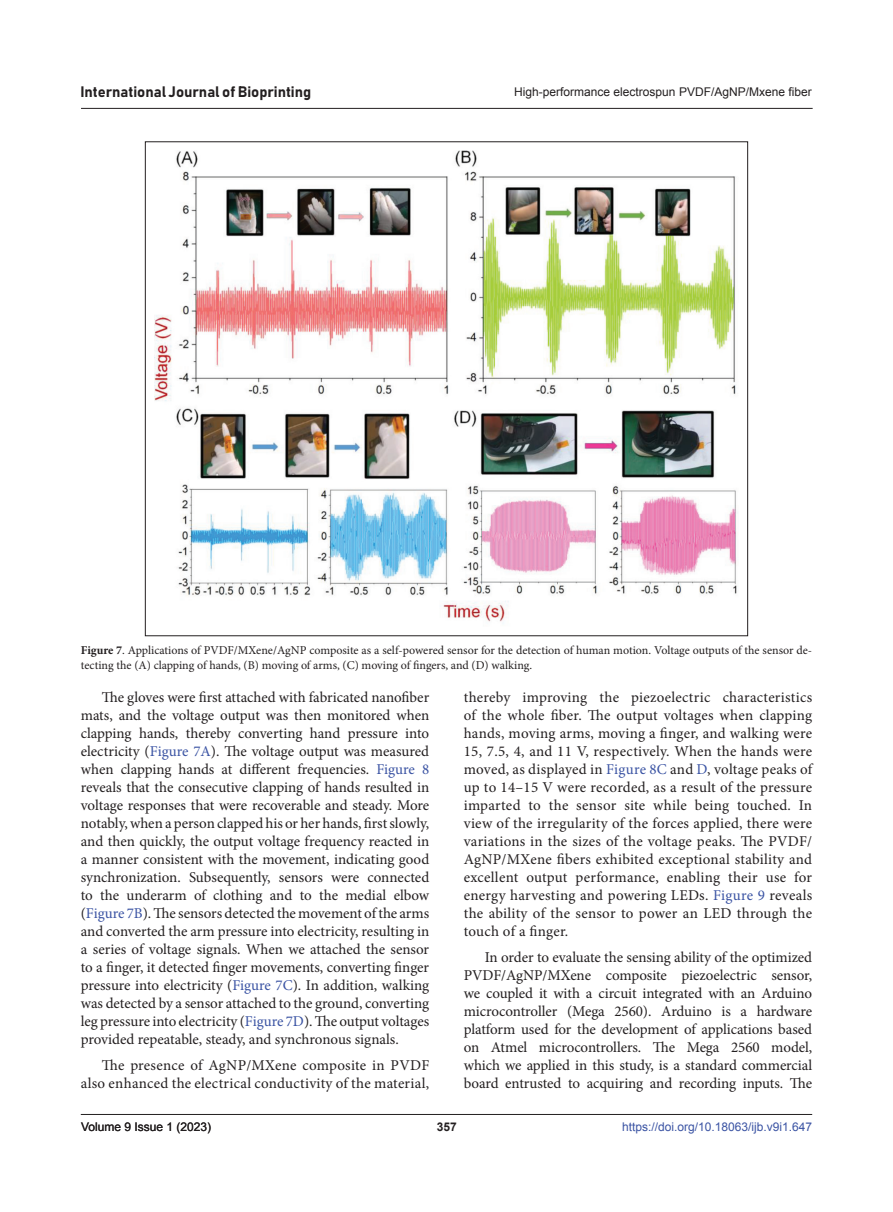
<style>
.page{position:relative;width:893px;height:1212px;background:#fff}
.page>*{position:absolute;margin:0;border:0;box-sizing:border-box;transform-origin:0 0}
.body_text{font:15px/18px "Minion Pro";letter-spacing:.005em;color:#231f20;text-align:justify}
.t1{font:15px "Bahnschrift";color:#231f20}
.figLends{font:12px/15px "Minion Pro";letter-spacing:-.005em;color:#231f20}
.t2{font:12px "Arial";color:#231f20}
.t3{font:12px "Arial";color:#3a53a3}
.t4{font:700 12px "Arial";color:#231f20}
.s1{font-weight:700}
.s2{color:#3a53a3}
</style>
<div class="page">
<hr style="left:81px;top:1114px;width:731px;height:1px;background:#231f20">
<hr style="left:81px;top:108px;width:732px;height:1px;background:#231f20">
<img style="left:154px;top:151px;width:584px;height:472px">
<p class="t1" style="left:80px;top:83px;width:232px">International Journal of Bioprinting</p>
<p class="t2" style="left:514px;top:84px;width:299px">High-performance electrospun PVDF/AgNP/Mxene fiber</p>
<p class="figLends" style="left:81px;top:642px;width:733px"><span class="s1">Figure 7</span>. Applications of PVDF/MXene/AgNP composite as a self-powered sensor for the detection of human motion. Voltage outputs of the sensor de&shy;tecting the (A) clapping of hands, (B) moving of arms, (C) moving of fingers, and (D) walking.</p>
<p class="body_text" style="left:81px;top:688px;width:350px;text-indent:21px">The gloves were first attached with fabricated nanofiber mats, and the voltage output was then monitored when clapping hands, thereby converting hand pressure into electricity (<span class="s2">Figure 7A</span>). The voltage output was measured when clapping hands at different frequencies. <span class="s2">Figure 8 </span>reveals that the consecutive clapping of hands resulted in voltage responses that were recoverable and steady. More notably, when a person clapped his or her hands, first slowly, and then quickly, the output voltage frequency reacted in a manner consistent with the movement, indicating good synchronization. Subsequently, sensors were connected to the underarm of clothing and to the medial elbow (<span class="s2">Figure 7B</span>). The sensors detected the movement of the arms and converted the arm pressure into electricity, resulting in a series of voltage signals. When we attached the sensor to a finger, it detected finger movements, converting finger pressure into electricity (<span class="s2">Figure 7C</span>). In addition, walking was detected by a sensor attached to the ground, converting leg pressure into electricity (<span class="s2">Figure 7D</span>). The output voltages provided repeatable, steady, and synchronous signals.</p>
<p class="body_text" style="left:81px;top:1057px;width:350px;text-align:right">The presence of AgNP/MXene composite in PVDF also enhanced the electrical conductivity of the material,</p>
<p class="body_text" style="left:464px;top:688px;width:350px">thereby improving the piezoelectric characteristics of the whole fiber. The output voltages when clapping hands, moving arms, moving a finger, and walking were 15, 7.5, 4, and 11 V, respectively. When the hands were moved, as displayed in <span class="s2">Figure 8C</span> and <span class="s2">D</span>, voltage peaks of up to 14–15 V were recorded, as a result of the pressure imparted to the sensor site while being touched. In view of the irregularity of the forces applied, there were variations in the sizes of the voltage peaks. The PVDF/ AgNP/MXene fibers exhibited exceptional stability and excellent output performance, enabling their use for energy harvesting and powering LEDs. <span class="s2">Figure 9</span> reveals the ability of the sensor to power an LED through the touch of a finger.</p>
<p class="body_text" style="left:464px;top:949px;width:350px;text-indent:21px">In order to evaluate the sensing ability of the optimized PVDF/AgNP/MXene composite piezoelectric sensor, we coupled it with a circuit integrated with an Arduino microcontroller (Mega 2560). Arduino is a hardware platform used for the development of applications based on Atmel microcontrollers. The Mega 2560 model, which we applied in this study, is a standard commercial board entrusted to acquiring and recording inputs. The</p>
<p class="t2" style="left:81px;top:1119px;width:132px">Volume 9 Issue 1 (2023)</p>
<p class="t4" style="left:437px;top:1119px;width:22px">357</p>
<p class="t3" style="left:622px;top:1119px;width:192px">https://doi.org/10.18063/ijb.v9i1.647</p>
</div>
